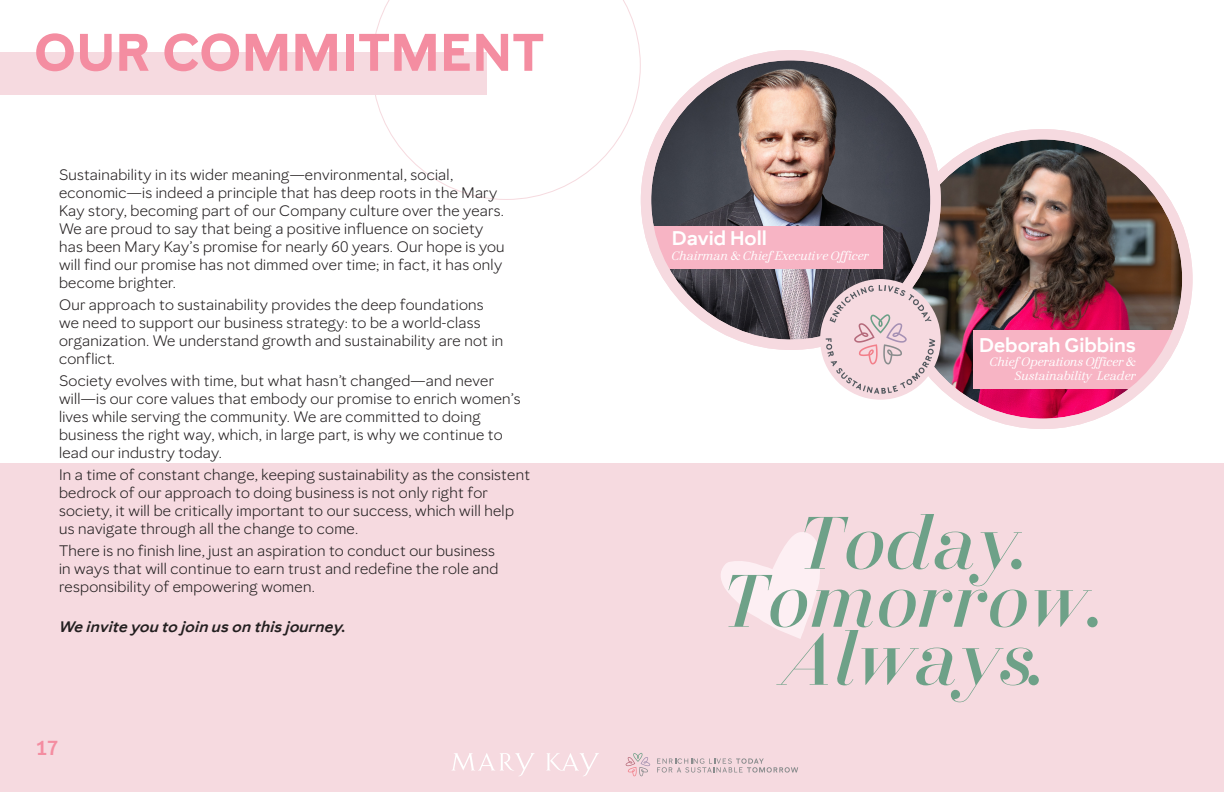
<style>
.page{position:relative;width:1224px;height:792px;background:#fff}
.page>*{position:absolute;margin:0;border:0;box-sizing:border-box;transform-origin:0 0}
.t1{font:italic 500 73px "Mary Kay Serif 100";letter-spacing:.02em;color:#6ea188}
.t2{font:700 52px "Mary Kay Sans";letter-spacing:.01em;color:#f48da1}
.t3{font:600 20px "Mary Kay Sans";color:#f48da1}
.t4{font:600 19.5px "Mary Kay Sans";color:#fff}
.t5{font:15px "Mary Kay Sans";letter-spacing:.02em;color:#231f20}
.t6{font:italic 600 15px "Mary Kay Sans";letter-spacing:.02em;color:#231f20}
.t7{font:italic 12.1px/14px "Mary Kay Serif 000";color:#fff;text-align:right}
</style>
<div class="page">
<svg style="left:372px;top:0;width:269px;height:200px"></svg>
<div style="left:0;top:464px;width:1224px;height:328px;background:#f6dae0"></div>
<div style="left:0;top:52px;width:487px;height:42px;background:#f6dae0"></div>
<svg style="left:452px;top:753px;width:83px;height:23px"></svg>
<svg style="left:547px;top:753px;width:52px;height:23px"></svg>
<svg style="left:657px;top:758px;width:141px;height:15px"></svg>
<svg style="left:626px;top:753px;width:24px;height:23px"></svg>
<svg style="left:721px;top:532px;width:99px;height:107px"></svg>
<img style="left:898px;top:134px;width:289px;height:290px;border-radius:143px">
<div style="left:973px;top:330px;width:202px;height:59px;background:#f7b4c4"></div>
<div style="left:893px;top:129px;width:300px;height:300px;border:10px solid #f6dae0;border-radius:50%"></div>
<img style="left:646px;top:55px;width:290px;height:290px;border-radius:145px">
<div style="left:648px;top:226px;width:235px;height:43px;background:#f7b4c4"></div>
<div style="left:641px;top:50px;width:300px;height:300px;border:10px solid #f6dae0;border-radius:50%"></div>
<div style="left:820px;top:279px;width:121px;height:121px;background:#f6dae0;border-radius:50%"></div>
<svg style="left:826px;top:285px;width:109px;height:109px"></svg>
<p class="t2" style="left:34px;top:21px;width:512px">OUR COMMITMENT</p>
<p class="t5" style="left:59px;top:166px;width:396px">Sustainability in its wider meaning—environmental, social,</p>
<p class="t5" style="left:59px;top:184px;width:440px">economic—is indeed a principle that has deep roots in the Mary</p>
<p class="t5" style="left:59px;top:202px;width:447px">Kay story, becoming part of our Company culture over the years.</p>
<p class="t5" style="left:59px;top:220px;width:426px">We are proud to say that being a positive influence on society</p>
<p class="t5" style="left:59px;top:238px;width:447px">has been Mary Kay’s promise for nearly 60 years. Our hope is you</p>
<p class="t5" style="left:59px;top:256px;width:445px">will find our promise has not dimmed over time; in fact, it has only</p>
<p class="t5" style="left:59px;top:274px;width:119px">become brighter.</p>
<p class="t5" style="left:59px;top:296px;width:426px">Our approach to sustainability provides the deep foundations</p>
<p class="t5" style="left:59px;top:314px;width:423px">we need to support our business strategy: to be a world-class</p>
<p class="t5" style="left:59px;top:332px;width:446px">organization. We understand growth and sustainability are not in</p>
<p class="t5" style="left:59px;top:350px;width:57px">conflict.</p>
<p class="t5" style="left:59px;top:372px;width:437px">Society evolves with time, but what hasn’t changed—and never</p>
<p class="t5" style="left:59px;top:390px;width:463px">will—is our core values that embody our promise to enrich women’s</p>
<p class="t5" style="left:59px;top:408px;width:423px">lives while serving the community. We are committed to doing</p>
<p class="t5" style="left:59px;top:426px;width:445px">business the right way, which, in large part, is why we continue to</p>
<p class="t5" style="left:59px;top:444px;width:165px">lead our industry today.</p>
<p class="t5" style="left:59px;top:466px;width:473px">In a time of constant change, keeping sustainability as the consistent</p>
<p class="t5" style="left:59px;top:484px;width:431px">bedrock of our approach to doing business is not only right for</p>
<p class="t5" style="left:59px;top:502px;width:456px">society, it will be critically important to our success, which will help</p>
<p class="t5" style="left:59px;top:520px;width:301px">us navigate through all the change to come.</p>
<p class="t5" style="left:59px;top:542px;width:437px">There is no finish line, just an aspiration to conduct our business</p>
<p class="t5" style="left:59px;top:560px;width:441px">in ways that will continue to earn trust and redefine the role and</p>
<p class="t5" style="left:59px;top:578px;width:257px">responsibility of empowering women.</p>
<p class="t6" style="left:59px;top:618px;width:288px">We invite you to join us on this journey.</p>
<h3 class="t3" style="left:36px;top:736px;width:24px">17</h3>
<p class="t4" style="left:672px;top:227px;width:97px">David Holl</p>
<p class="t7" style="left:672px;top:249px;width:199px">Chairman &amp; Chief Executive Officer</p>
<p class="t4" style="left:979px;top:334px;width:158px">Deborah Gibbins</p>
<p class="t7" style="left:990px;top:355px;width:147px">Chief Operations Officer &amp;<br>Sustainability Leader</p>
<p class="t1" style="left:798px;top:495px;width:232px">Today.</p>
<p class="t1" style="left:722px;top:553px;width:384px">Tomorrow.</p>
<p class="t1" style="left:781px;top:611px;width:267px">Always.</p>
</div>
